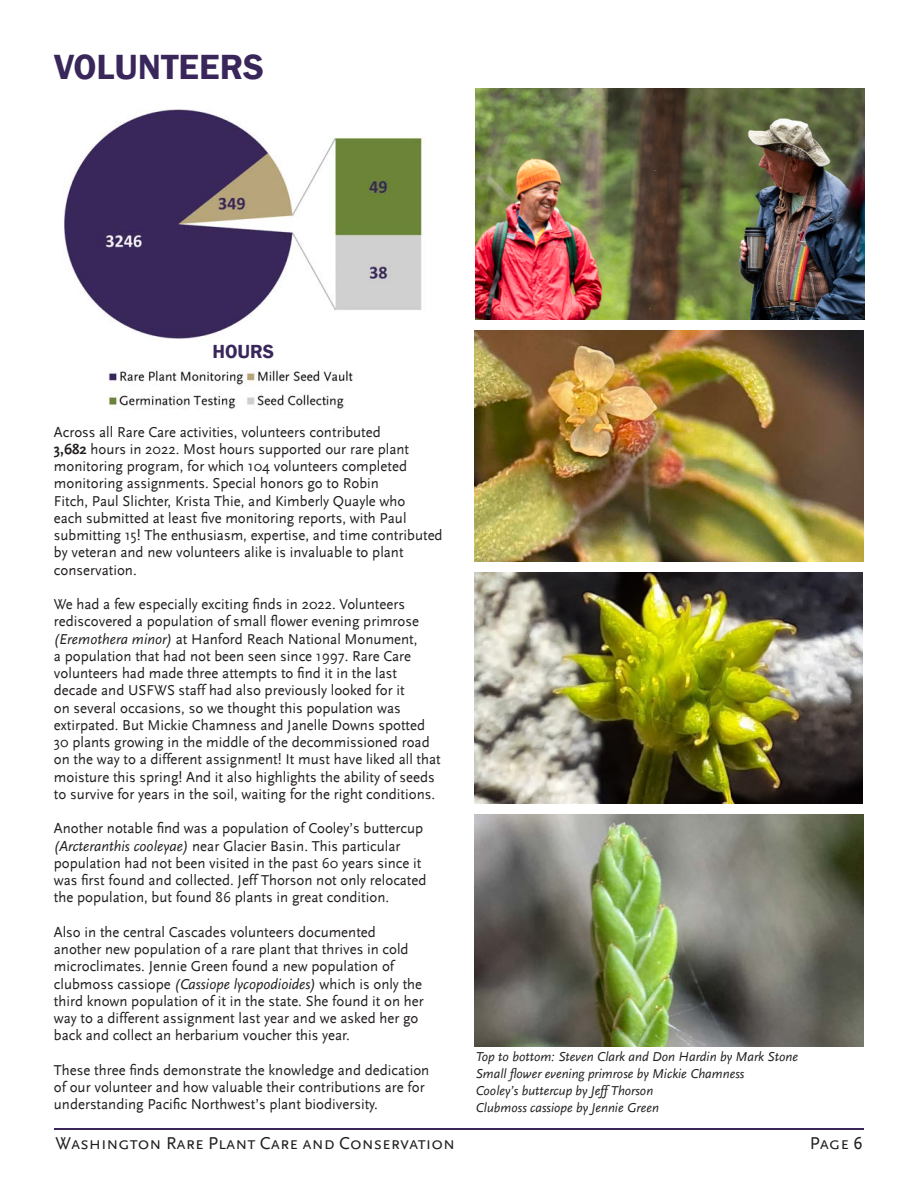
<style>
.page{position:relative;width:918px;height:1188px;background:#fff}
.page>*{position:absolute;margin:0;border:0;box-sizing:border-box;transform-origin:0 0}
.t1{font:600 36px "Franklin Gothic";color:#39275b}
.graph_or_table_heade{font:600 19.5px "Franklin Gothic";color:#39275b}
.t2{font:18px "Scala Sans LF Caps";color:#231f20}
.article_body_copy{font:15px/17.2px "Scala Sans";color:#231f20}
.black_photo_credit{font:italic 13.5px "Scala Sans";color:#231f20}
.s1{font-weight:700}
.s2{font-style:italic}
</style>
<div class="page">
<hr style="left:54px;top:1128px;width:810px;height:1px;background:#39275b">
<img style="left:474px;top:330px;width:389px;height:232px">
<img style="left:474px;top:814px;width:389px;height:232px">
<img style="left:64px;top:109px;width:359px;height:300px">
<img style="left:475px;top:88px;width:389px;height:232px">
<img style="left:474px;top:572px;width:389px;height:232px">
<p class="t1" style="left:54px;top:45px;width:212px">VOLUNTEERS</p>
<p class="graph_or_table_heade" style="left:212px;top:340px;width:63px">HOURS</p>
<p class="article_body_copy" style="left:54px;top:423px;width:390px">Across all Rare Care activities, volunteers contributed<br><span class="s1">3,682</span> hours in 2022. Most hours supported our rare plant monitoring program, for which 104 volunteers completed monitoring assignments. Special honors go to Robin<br>Fitch, Paul Slichter, Krista Thie, and Kimberly Quayle who<br>each submitted at least five monitoring reports, with Paul submitting 15! The enthusiasm, expertise, and time contributed by veteran and new volunteers alike is invaluable to plant conservation.</p>
<p class="article_body_copy" style="left:54px;top:596px;width:388px">We had a few especially exciting finds in 2022. Volunteers rediscovered a population of small flower evening primrose <span class="s2">(Eremothera minor)</span> at Hanford Reach National Monument,<br>a population that had not been seen since 1997. Rare Care volunteers had made three attempts to find it in the last decade and USFWS staff had also previously looked for it<br>on several occasions, so we thought this population was extirpated. But Mickie Chamness and Janelle Downs spotted 30 plants growing in the middle of the decommissioned road on the way to a different assignment! It must have liked all that moisture this spring! And it also highlights the ability of seeds to survive for years in the soil, waiting for the right conditions.</p>
<p class="article_body_copy" style="left:54px;top:820px;width:374px">Another notable find was a population of Cooley’s buttercup <span class="s2">(Arcteranthis cooleyae)</span> near Glacier Basin. This particular population had not been visited in the past 60 years since it was first found and collected. Jeff Thorson not only relocated the population, but found 86 plants in great condition.</p>
<p class="article_body_copy" style="left:54px;top:924px;width:371px">Also in the central Cascades volunteers documented another new population of a rare plant that thrives in cold microclimates. Jennie Green found a new population of clubmoss cassiope <span class="s2">(Cassiope lycopodioides)</span> which is only the third known population of it in the state. She found it on her way to a different assignment last year and we asked her go back and collect an herbarium voucher this year.</p>
<p class="article_body_copy" style="left:54px;top:1062px;width:377px">These three finds demonstrate the knowledge and dedication of our volunteer and how valuable their contributions are for understanding Pacific Northwest’s plant biodiversity.</p>
<p class="black_photo_credit" style="left:476px;top:1049px;width:324px">Top to bottom: Steven Clark and Don Hardin by Mark Stone</p>
<p class="black_photo_credit" style="left:476px;top:1066px;width:270px">Small flower evening primrose by Mickie Chamness</p>
<p class="black_photo_credit" style="left:476px;top:1083px;width:179px">Cooley’s buttercup by Jeff Thorson</p>
<p class="black_photo_credit" style="left:476px;top:1101px;width:185px">Clubmoss cassiope by Jennie Green</p>
<p class="t2" style="left:56px;top:1133px;width:401px">Washington Rare Plant Care and Conservation</p>
<p class="t2" style="left:810px;top:1133px;width:54px">Page 6</p>
</div>
